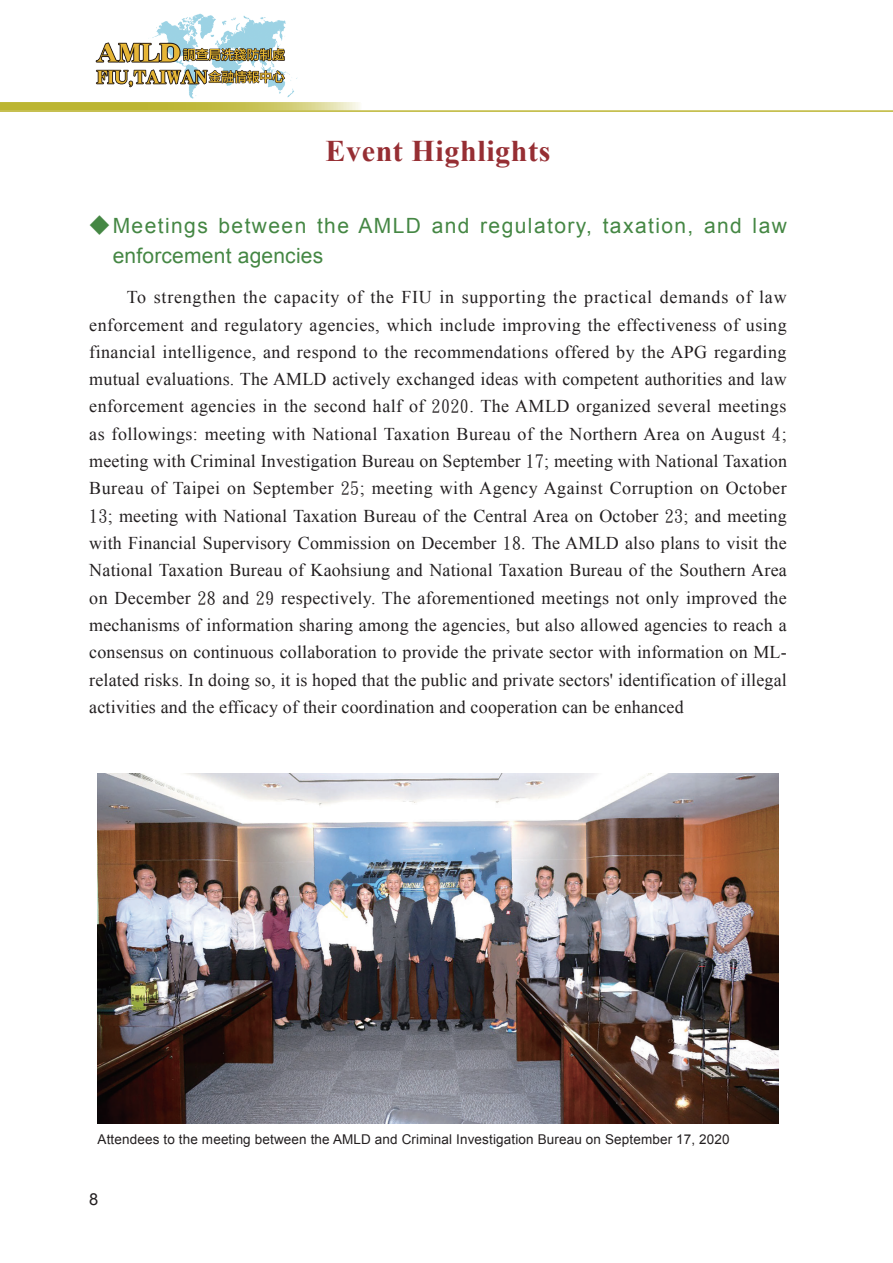
<style>
.page{position:relative;width:893px;height:1263px;background:#fff}
.page>*{position:absolute;margin:0;border:0;box-sizing:border-box;transform-origin:0 0}
.t1{font:700 30px "Times New Roman";letter-spacing:.02em;color:#962e33}
.t2{font:21px/30px "Arial";letter-spacing:.07em;color:#458744}
.t3{font:18px/27.3px "Times New Roman";letter-spacing:.01em;color:#231f20;text-align:justify}
.t4{font:16.5px "Arial";color:#231f20}
.t5{font:13.5px "Arial";letter-spacing:.01em;color:#231f20}
.s1{font-family:"Lin Gothic";font-weight:500}
.s2{font-family:"DF Kai Shu SB Estd BF"}
</style>
<div class="page">
<hr style="left:0;top:110px;width:893px;height:2px;background:#bcb531">
<svg style="left:0;top:102px;width:361px;height:9px;background:#c7c154"></svg>
<img style="left:95px;top:13px;width:202px;height:85px">
<img style="left:98px;top:774px;width:680px;height:349px">
<h1 class="t1" style="left:326px;top:130px;width:226px">Event Highlights</h1>
<p class="t2" style="left:113px;top:211px;width:676px;text-indent:-23px"><span class="s1">◆</span> Meetings between the AMLD and regulatory, taxation, and law enforcement agencies</p>
<p class="t3" style="left:89px;top:283px;width:699px;text-indent:37px">To strengthen the capacity of the FIU in supporting the practical demands of law enforcement and regulatory agencies, which include improving the effectiveness of using financial intelligence, and respond to the recommendations offered by the APG regarding mutual evaluations. The AMLD actively exchanged ideas with competent authorities and law enforcement agencies in the second half of <span class="s2">2020</span>. The AMLD organized several meetings as followings: meeting with National Taxation Bureau of the Northern Area on August <span class="s2">4</span>; meeting with Criminal Investigation Bureau on September <span class="s2">17</span>; meeting with National Taxation Bureau of Taipei on September <span class="s2">25</span>; meeting with Agency Against Corruption on October <span class="s2">13</span>; meeting with National Taxation Bureau of the Central Area on October <span class="s2">23</span>; and meeting with Financial Supervisory Commission on December <span class="s2">18</span>. The AMLD also plans to visit the National Taxation Bureau of Kaohsiung and National Taxation Bureau of the Southern Area on December <span class="s2">28</span> and <span class="s2">29</span> respectively. The aforementioned meetings not only improved the mechanisms of information sharing among the agencies, but also allowed agencies to reach a consensus on continuous collaboration to provide the private sector with information on ML&shy;related risks. In doing so, it is hoped that the public and private sectors' identification of illegal activities and the efficacy of their coordination and cooperation can be enhanced</p>
<p class="t5" style="left:98px;top:1131px;width:634px">Attendees to the meeting between the AMLD and Criminal Investigation Bureau on September 17, 2020</p>
<p class="t4" style="left:89px;top:1188px;width:11px">8</p>
</div>
